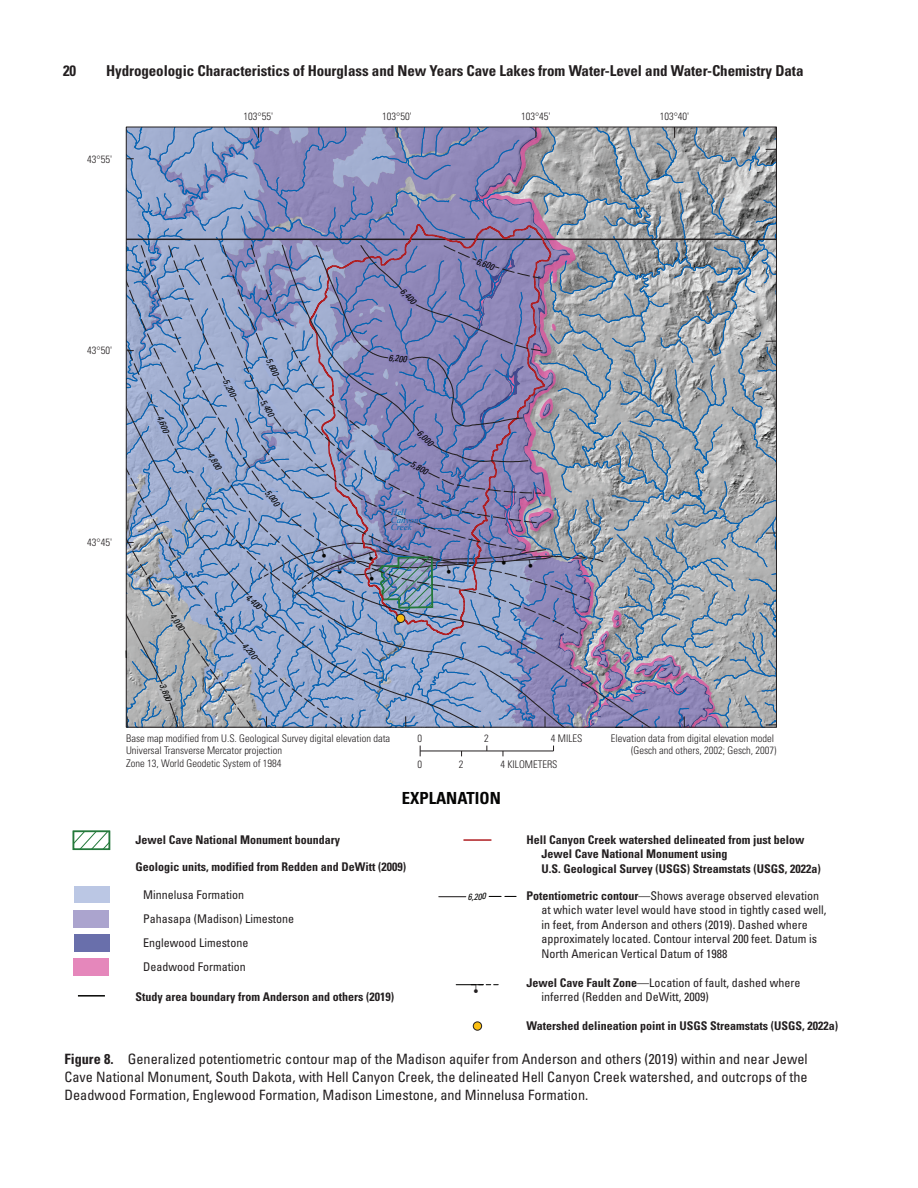
<style>
.page{position:relative;width:918px;height:1188px;background:#fff}
.page>*{position:absolute;margin:0;border:0;box-sizing:border-box;transform-origin:0 0}
.t1{font:27px "ESRI Geology USGS95 525";color:#231f20}
.t2{font:700 condensed 16.65px "Univers";color:#050504}
.t3{font:700 condensed 15px "Univers";letter-spacing:-.005em;color:#231f20}
.FigureCaption{font:condensed 14.25px/18px "Univers";color:#231f20;text-align:justify}
.t4{font:condensed 12px/14.4px "Univers";color:#231f20}
.t5{font:700 condensed 12px/14.4px "Univers";color:#231f20}
.t6{font:300 condensed 10.5px/12.6px "Univers";color:#231f20}
.t7{font:italic condensed 9px "Univers";color:#050504}
.t8{font:italic 9px/7.5px "Times New Roman";letter-spacing:-.01em;color:#0166b3}
.s1{font-weight:700}
</style>
<div class="page">
<hr style="left:420px;top:751px;width:134px;height:1px;background:#231f20">
<hr style="left:78px;top:995px;width:27px;height:2px;background:#040503">
<div style="left:74px;top:910px;width:35px;height:17px;background:#aba4ce"></div>
<div style="left:74px;top:958px;width:35px;height:18px;background:#e587bb"></div>
<div style="left:74px;top:934px;width:35px;height:17px;background:#696fab"></div>
<div style="left:74px;top:886px;width:35px;height:17px;background:#bbc7e4"></div>
<div style="left:473px;top:1022px;width:9px;height:8px;background:#fbbf12;border-radius:50%"></div>
<div style="left:473px;top:1022px;width:9px;height:8px;border:1px solid #231f20;border-radius:50%"></div>
<svg style="left:489px;top:896px;width:27px;height:1px"></svg>
<svg style="left:439px;top:896px;width:27px;height:1px"></svg>
<svg style="left:456px;top:984px;width:42px;height:1px"></svg>
<svg style="left:76px;top:834px;width:31px;height:13px"></svg>
<div style="left:73px;top:831px;width:37px;height:19px;border:2px solid #24793b"></div>
<hr style="left:464px;top:839px;width:27px;height:2px;background:#b01e22">
<svg style="left:126px;top:127px;width:651px;height:601px;background:#9198b4"></svg>
<p class="t3" style="left:63px;top:62px;width:15px">20</p>
<p class="t3" style="left:106px;top:62px;width:699px">Hydrogeologic Characteristics of Hourglass and New Years Cave Lakes from Water-Level and Water-Chemistry Data</p>
<p class="t6" style="left:87px;top:153px;width:26px">43°55'</p>
<p class="t6" style="left:244px;top:110px;width:31px">103°55'</p>
<p class="t6" style="left:382px;top:110px;width:31px">103°50'</p>
<p class="t6" style="left:521px;top:110px;width:31px">103°45'</p>
<p class="t6" style="left:660px;top:110px;width:31px">103°40'</p>
<p class="t6" style="left:87px;top:344px;width:26px">43°50'</p>
<p class="t6" style="left:87px;top:536px;width:26px">43°45'</p>
<p class="t7" style="left:165px;top:413px;width:19px;rotate:68deg">4,600</p>
<p class="t7" style="left:231px;top:377px;width:19px;rotate:64deg">5,200</p>
<p class="t7" style="left:215px;top:451px;width:19px;rotate:58deg">4,800</p>
<p class="t7" style="left:274px;top:356px;width:19px;rotate:64deg">5,600</p>
<p class="t7" style="left:268px;top:397px;width:19px;rotate:60deg">5,400</p>
<p class="t7" style="left:272px;top:487px;width:19px;rotate:53deg">5,000</p>
<p class="t7" style="left:406px;top:286px;width:19px;rotate:46deg">6,400</p>
<p class="t7" style="left:389px;top:352px;width:19px;rotate:4deg">6,200</p>
<p class="t7" style="left:423px;top:428px;width:19px;rotate:43deg">6,000</p>
<p class="t7" style="left:414px;top:458px;width:19px;rotate:28deg">5,800</p>
<p class="t8" style="left:391px;top:508px;width:29px">Hell<br>Canyon<br>Creek</p>
<p class="t7" style="left:479px;top:256px;width:19px;rotate:21deg">6,600</p>
<p class="t7" style="left:177px;top:611px;width:19px;rotate:55deg">4,000</p>
<p class="t7" style="left:168px;top:682px;width:19px;rotate:68deg">3,800</p>
<p class="t7" style="left:252px;top:591px;width:19px;rotate:45deg">4,400</p>
<p class="t7" style="left:249px;top:640px;width:19px;rotate:51deg">4,200</p>
<p class="t6" style="left:418px;top:732px;width:6px">0</p>
<p class="t6" style="left:484px;top:732px;width:6px">2</p>
<p class="t6" style="left:551px;top:732px;width:33px">4 MILES</p>
<p class="t6" style="left:418px;top:758px;width:6px">0</p>
<p class="t6" style="left:459px;top:758px;width:6px">2</p>
<p class="t6" style="left:500px;top:758px;width:59px">4 KILOMETERS</p>
<p class="t2" style="left:402px;top:788px;width:101px">EXPLANATION</p>
<p class="t6" style="left:126px;top:732px;width:266px">Base map modified from U.S. Geological Survey digital elevation data<br>Universal Transverse Mercator projection<br>Zone 13, World Geodetic System of 1984</p>
<p class="t6" style="left:611px;top:732px;width:167px;text-align:right">Elevation data from digital elevation model (Gesch and others, 2002; Gesch, 2007)</p>
<p class="t5" style="left:136px;top:832px;width:206px">Jewel Cave National Monument boundary</p>
<p class="t5" style="left:136px;top:859px;width:272px">Geologic units, modified from Redden and DeWitt (2009)</p>
<p class="t4" style="left:143px;top:887px;width:103px">Minnelusa Formation</p>
<p class="t4" style="left:143px;top:911px;width:153px">Pahasapa (Madison) Limestone</p>
<p class="t4" style="left:143px;top:959px;width:104px">Deadwood Formation</p>
<p class="t4" style="left:143px;top:935px;width:107px">Englewood Limestone</p>
<p class="t5" style="left:136px;top:990px;width:260px">Study area boundary from Anderson and others (2019)</p>
<p class="t7" style="left:468px;top:891px;width:19px">6,200</p>
<p class="t1" style="left:474px;top:968px;width:5px">;</p>
<p class="t5" style="left:541px;top:832px;width:281px;text-indent:-15px">Hell Canyon Creek watershed delineated from just below<br>Jewel Cave National Monument using<br>U.S. Geological Survey (USGS) Streamstats (USGS, 2022a)</p>
<p class="t4" style="left:541px;top:888px;width:287px;text-indent:-15px"><span class="s1">Potentiometric contour</span>—Shows average observed elevation at which water level would have stood in tightly cased well, in feet, from Anderson and others (2019). Dashed where approximately located. Contour interval 200 feet. Datum is North American Vertical Datum of 1988</p>
<p class="t4" style="left:541px;top:975px;width:260px;text-indent:-15px"><span class="s1">Jewel Cave Fault Zone</span>—Location of fault, dashed where inferred (Redden and DeWitt, 2009)</p>
<p class="t5" style="left:526px;top:1019px;width:313px">Watershed delineation point in USGS Streamstats (USGS, 2022a)</p>
<p class="FigureCaption" style="left:64px;top:1049px;width:745px"><span class="s1">Figure 8.</span> Generalized potentiometric contour map of the Madison aquifer from Anderson and others (2019) within and near Jewel Cave National Monument, South Dakota, with Hell Canyon Creek, the delineated Hell Canyon Creek watershed, and outcrops of the Deadwood Formation, Englewood Formation, Madison Limestone, and Minnelusa Formation.</p>
</div>
